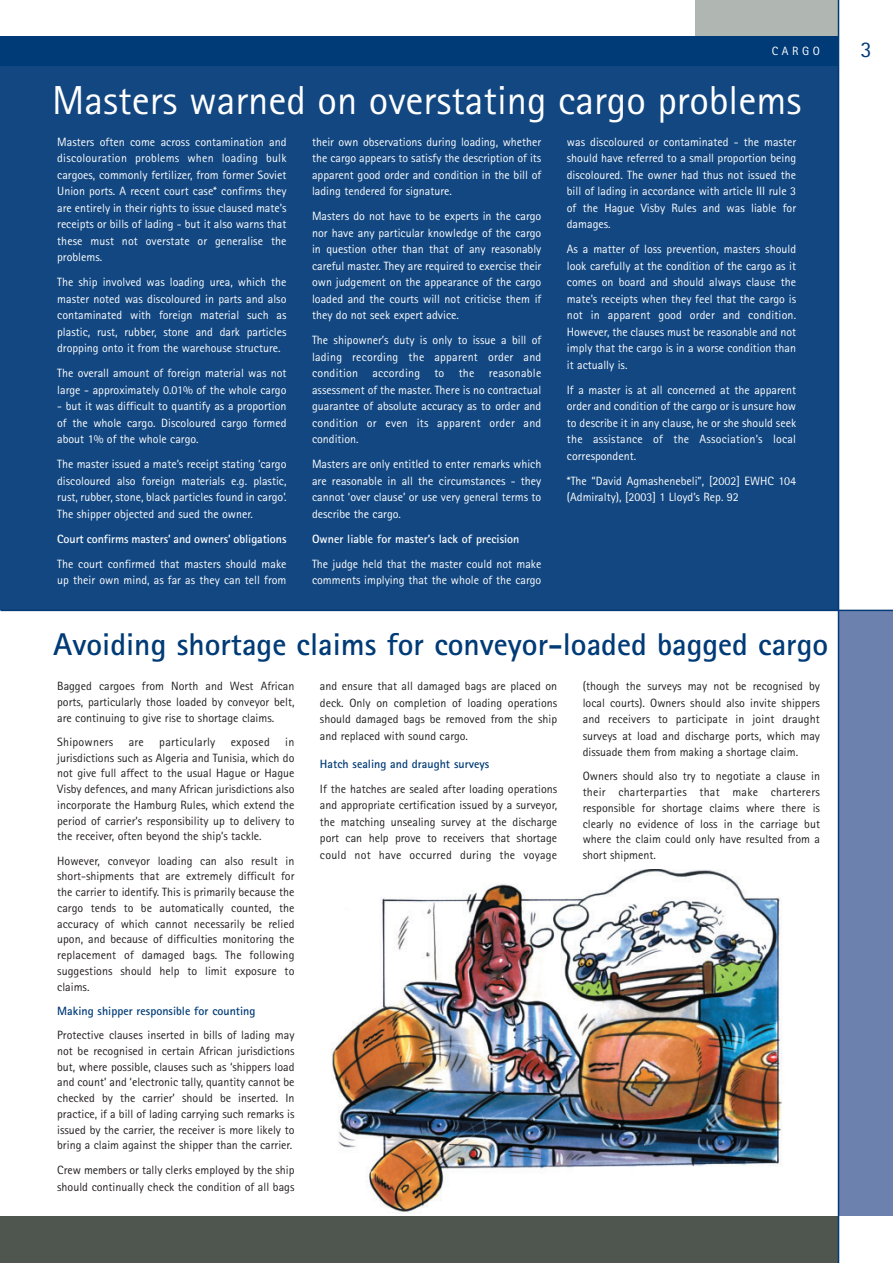
<style>
.page{position:relative;width:893px;height:1263px;background:#fff}
.page>*{position:absolute;margin:0;border:0;box-sizing:border-box;transform-origin:0 0}
.t1{font:40.5px "Rotis Sans Serif";color:#fff}
.t2{font:700 31.5px "Rotis Sans Serif";color:#013b77}
.t3{font:22.5px "Rotis Sans Serif";color:#013b77}
.t4{font:12px/16.5px "Rotis Sans Serif";color:#fff;text-align:justify}
.t5{font:12px/15.8px "Rotis Sans Serif";color:#231f20;text-align:justify}
.t6{font:700 12px "Rotis Sans Serif";letter-spacing:-.005em;color:#fff}
.t7{font:700 12px "Rotis Sans Serif";color:#013b77}
.t8{font:12px "Rotis Sans Serif";letter-spacing:.02em;color:#231f20}
</style>
<div class="page">
<div style="left:695px;top:0;width:143px;height:39px;background:#b0b6b2"></div>
<div style="left:0;top:60px;width:838px;height:550px;background:#124781"></div>
<div style="left:0;top:36px;width:838px;height:30px;background:#013b77"></div>
<div style="left:838px;top:610px;width:54px;height:606px;background:#6d81ae"></div>
<hr style="left:0;top:610px;width:892px;height:1px;background:#013b77">
<div style="left:0;top:1216px;width:838px;height:47px;background:#4f5650"></div>
<hr style="left:837px;top:0;width:2px;height:1263px;background:#013b77">
<img style="left:331px;top:870px;width:451px;height:342px">
<p class="t4" style="left:771px;top:44px;width:50px">CARGO</p>
<h3 class="t3" style="left:860px;top:41px;width:13px">3</h3>
<h1 class="t1" style="left:52px;top:86px;width:750px">Masters warned on overstating cargo problems</h1>
<p class="t4" style="left:57px;top:135px;width:231px">Masters often come across contamination and discolouration problems when loading bulk cargoes, commonly fertilizer, from former Soviet Union ports. A recent court case* confirms they are entirely in their rights to issue claused mate’s receipts or bills of lading - but it also warns that these must not overstate or generalise the problems.</p>
<p class="t4" style="left:57px;top:275px;width:231px">The ship involved was loading urea, which the master noted was discoloured in parts and also contaminated with foreign material such as plastic, rust, rubber, stone and dark particles dropping onto it from the warehouse structure.</p>
<p class="t4" style="left:57px;top:366px;width:231px">The overall amount of foreign material was not large - approximately 0.01% of the whole cargo</p>
<p class="t4" style="left:57px;top:399px;width:231px">- but it was difficult to quantify as a proportion of the whole cargo. Discoloured cargo formed about 1% of the whole cargo.</p>
<p class="t4" style="left:57px;top:457px;width:231px">The master issued a mate’s receipt stating ‘cargo discoloured also foreign materials e.g. plastic, rust, rubber, stone, black particles found in cargo’.<br>The shipper objected and sued the owner.</p>
<p class="t6" style="left:57px;top:535px;width:231px">Court confirms masters’ and owners’ obligations</p>
<p class="t4" style="left:57px;top:557px;width:231px">The court confirmed that masters should make up their own mind, as far as they can tell from</p>
<p class="t4" style="left:312px;top:135px;width:231px">their own observations during loading, whether the cargo appears to satisfy the description of its apparent good order and condition in the bill of lading tendered for signature.</p>
<p class="t4" style="left:312px;top:209px;width:231px">Masters do not have to be experts in the cargo nor have any particular knowledge of the cargo in question other than that of any reasonably careful master. They are required to exercise their own judgement on the appearance of the cargo loaded and the courts will not criticise them if they do not seek expert advice.</p>
<p class="t4" style="left:312px;top:333px;width:231px">The shipowner’s duty is only to issue a bill of lading recording the apparent order and condition according to the reasonable assessment of the master. There is no contractual guarantee of absolute accuracy as to order and condition or even its apparent order and condition.</p>
<p class="t4" style="left:312px;top:457px;width:231px">Masters are only entitled to enter remarks which are reasonable in all the circumstances - they cannot ‘over clause’ or use very general terms to describe the cargo.</p>
<p class="t6" style="left:312px;top:535px;width:209px">Owner liable for master’s lack of precision</p>
<p class="t4" style="left:312px;top:557px;width:231px">The judge held that the master could not make comments implying that the whole of the cargo</p>
<p class="t4" style="left:567px;top:135px;width:231px">was discoloured or contaminated - the master should have referred to a small proportion being discoloured. The owner had thus not issued the bill of lading in accordance with article III rule 3 of the Hague Visby Rules and was liable for damages.</p>
<p class="t4" style="left:567px;top:242px;width:231px">As a matter of loss prevention, masters should look carefully at the condition of the cargo as it comes on board and should always clause the mate’s receipts when they feel that the cargo is not in apparent good order and condition.<br>However, the clauses must be reasonable and not imply that the cargo is in a worse condition than it actually is.</p>
<p class="t4" style="left:567px;top:383px;width:231px">If a master is at all concerned at the apparent order and condition of the cargo or is unsure how to describe it in any clause, he or she should seek the assistance of the Association’s local correspondent.</p>
<p class="t4" style="left:567px;top:474px;width:231px">*The “David Agmashenebeli”, [2002] EWHC 104 (Admiralty), [2003] 1 Lloyd’s Rep. 92</p>
<h2 class="t2" style="left:53px;top:633px;width:776px">Avoiding shortage claims for conveyor-loaded bagged cargo</h2>
<p class="t5" style="left:57px;top:679px;width:239px">Bagged cargoes from North and West African ports, particularly those loaded by conveyor belt, are continuing to give rise to shortage claims.</p>
<p class="t8" style="left:57px;top:738px;width:58px">Shipowners</p>
<p class="t5" style="left:129px;top:735px;width:17px">are</p>
<p class="t8" style="left:159px;top:738px;width:57px">particularly</p>
<p class="t8" style="left:231px;top:738px;width:41px">exposed</p>
<p class="t5" style="left:57px;top:735px;width:239px;text-indent:228px">in jurisdictions such as Algeria and Tunisia, which do not give full affect to the usual Hague or Hague Visby defences, and many African jurisdictions also incorporate the Hamburg Rules, which extend the period of carrier’s responsibility up to delivery to the receiver, often beyond the ship’s tackle.</p>
<p class="t5" style="left:57px;top:854px;width:239px">However, conveyor loading can also result in short-shipments that are extremely difficult for the carrier to identify. This is primarily because the cargo tends to be automatically counted, the accuracy of which cannot necessarily be relied upon, and because of difficulties monitoring the replacement of damaged bags. The following suggestions should help to limit exposure to claims.</p>
<p class="t7" style="left:57px;top:1007px;width:200px">Making shipper responsible for counting</p>
<p class="t5" style="left:57px;top:1028px;width:239px">Protective clauses inserted in bills of lading may not be recognised in certain African jurisdictions but, where possible, clauses such as ‘shippers load and count’ and ‘electronic tally, quantity cannot be checked by the carrier’ should be inserted. In practice, if a bill of lading carrying such remarks is issued by the carrier, the receiver is more likely to bring a claim against the shipper than the carrier.</p>
<p class="t5" style="left:57px;top:1163px;width:239px;line-height:16.5px">Crew members or tally clerks employed by the ship should continually check the condition of all bags</p>
<p class="t5" style="left:320px;top:679px;width:239px;line-height:16.5px">and ensure that all damaged bags are placed on deck. Only on completion of loading operations should damaged bags be removed from the ship and replaced with sound cargo.</p>
<p class="t7" style="left:320px;top:760px;width:171px">Hatch sealing and draught surveys</p>
<p class="t5" style="left:320px;top:782px;width:239px;line-height:16.5px">If the hatches are sealed after loading operations and appropriate certification issued by a surveyor, the matching unsealing survey at the discharge port can help prove to receivers that shortage could not have occurred during the voyage</p>
<p class="t5" style="left:582px;top:679px;width:239px;line-height:16.5px">(though the surveys may not be recognised by local courts). Owners should also invite shippers and receivers to participate in joint draught surveys at load and discharge ports, which may dissuade them from making a shortage claim.</p>
<p class="t5" style="left:582px;top:770px;width:239px">Owners should also try to negotiate a clause in their charterparties that make charterers responsible for shortage claims where there is clearly no evidence of loss in the carriage but where the claim could only have resulted from a short shipment.</p>
</div>
